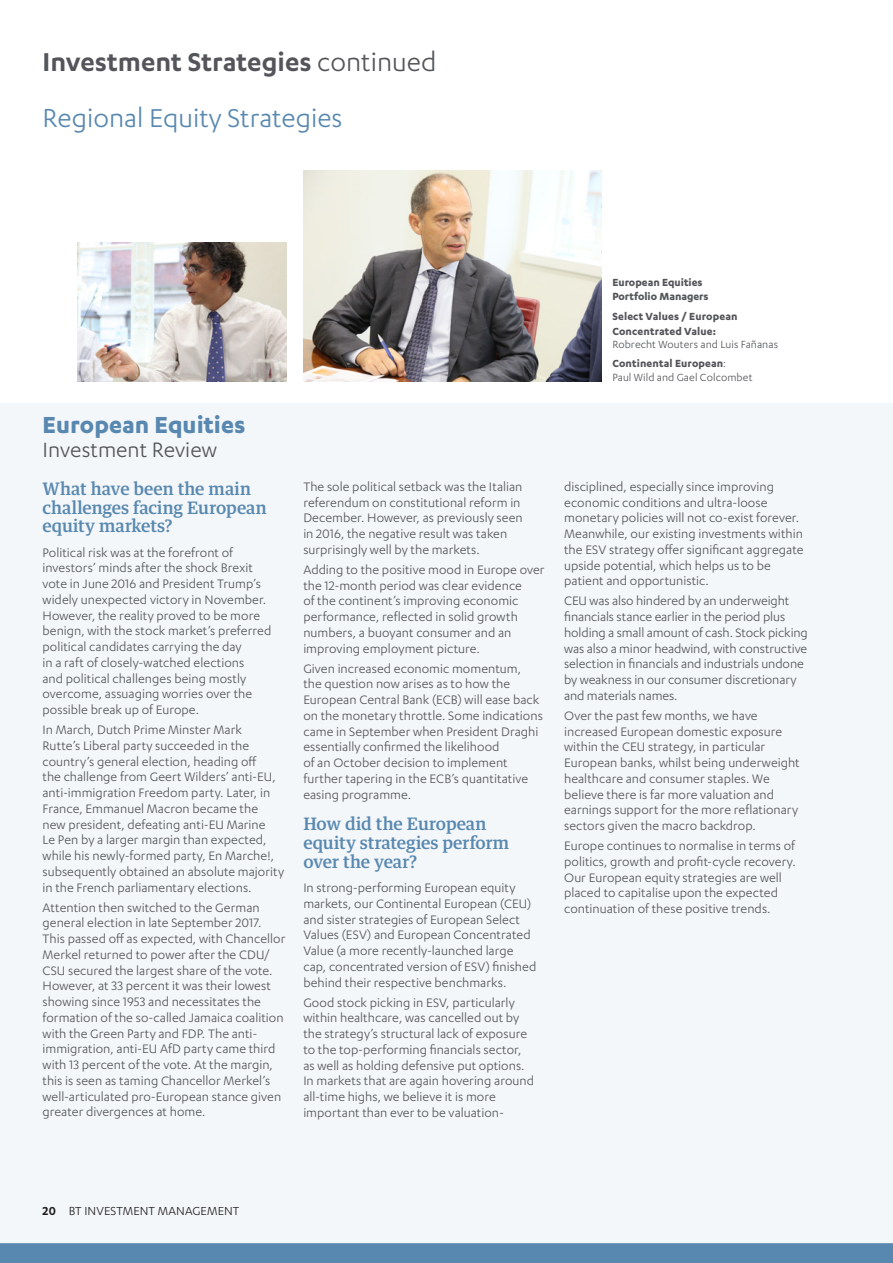
<style>
.page{position:relative;width:893px;height:1263px;background:#fff}
.page>*{position:absolute;margin:0;border:0;box-sizing:border-box;transform-origin:0 0}
.t1{font:600 30px "Karbon";color:#54555a}
.t2{font:30px "Karbon";color:#5888b0}
.t3{font:700 27px "Karbon";color:#5888b0}
.t4{font:24px "Karbon";color:#54555a}
.Question{font:500 17.25px/18.8px "Guardian Text Egyp";letter-spacing:-.005em;color:#5888b0}
.BTIM_Body_Copy{font:14.25px/15.8px "Karbon";color:#54555a}
.t5{font:13.5px "Karbon";letter-spacing:.01em;color:#231f20}
.List_Paragraph{font:700 12px/14.4px "Karbon";letter-spacing:.01em;color:#54555a}
.List_Paragraph-2{font:12px "Karbon";letter-spacing:.01em;color:#54555a}
.s1{font-weight:400}
.s2{font-weight:600}
</style>
<div class="page">
<div style="left:0;top:404px;width:893px;height:859px;background:#f4f7f9"></div>
<img style="left:303px;top:170px;width:298px;height:212px">
<img style="left:78px;top:242px;width:208px;height:140px">
<div style="left:0;top:1243px;width:893px;height:20px;background:#5888b0"></div>
<p class="t1" style="left:43px;top:45px;width:396px">Investment Strategies <span class="s1">continued</span></p>
<p class="t2" style="left:43px;top:101px;width:302px">Regional Equity Strategies</p>
<p class="t3" style="left:43px;top:409px;width:204px">European Equities</p>
<p class="t4" style="left:43px;top:436px;width:176px">Investment Review</p>
<p class="Question" style="left:43px;top:477px;width:226px">What have been the main challenges facing European equity markets?</p>
<p class="BTIM_Body_Copy" style="left:43px;top:544px;width:230px">Political risk was at the forefront of investors’ minds after the shock Brexit vote in June 2016 and President Trump’s widely unexpected victory in November.<br>However, the reality proved to be more benign, with the stock market’s preferred political candidates carrying the day<br>in a raft of closely-watched elections<br>and political challenges being mostly overcome, assuaging worries over the possible break up of Europe.</p>
<p class="BTIM_Body_Copy" style="left:43px;top:721px;width:243px">In March, Dutch Prime Minster Mark<br>Rutte’s Liberal party succeeded in the country’s general election, heading off<br>the challenge from Geert Wilders’ anti-EU, anti-immigration Freedom party. Later, in France, Emmanuel Macron became the new president, defeating anti-EU Marine<br>Le Pen by a larger margin than expected, while his newly-formed party, En Marche!, subsequently obtained an absolute majority in the French parliamentary elections.</p>
<p class="BTIM_Body_Copy" style="left:43px;top:899px;width:244px">Attention then switched to the German general election in late September 2017.<br>This passed off as expected, with Chancellor Merkel returned to power after the CDU/ CSU secured the largest share of the vote.<br>However, at 33 percent it was their lowest showing since 1953 and necessitates the formation of the so-called Jamaica coalition with the Green Party and FDP. The anti&shy;immigration, anti-EU AfD party came third with 13 percent of the vote. At the margin, this is seen as taming Chancellor Merkel’s well-articulated pro-European stance given greater divergences at home.</p>
<p class="BTIM_Body_Copy" style="left:303px;top:478px;width:221px">The sole political setback was the Italian referendum on constitutional reform in December. However, as previously seen in 2016, the negative result was taken surprisingly well by the markets.</p>
<p class="BTIM_Body_Copy" style="left:303px;top:561px;width:243px">Adding to the positive mood in Europe over the 12-month period was clear evidence<br>of the continent’s improving economic performance, reflected in solid growth numbers, a buoyant consumer and an improving employment picture.</p>
<p class="BTIM_Body_Copy" style="left:303px;top:660px;width:241px">Given increased economic momentum, the question now arises as to how the European Central Bank (ECB) will ease back on the monetary throttle. Some indications came in September when President Draghi essentially confirmed the likelihood<br>of an October decision to implement further tapering in the ECB’s quantitative easing programme.</p>
<p class="Question" style="left:303px;top:813px;width:207px">How did the European equity strategies perform over the year?</p>
<p class="BTIM_Body_Copy" style="left:303px;top:879px;width:235px">In strong-performing European equity markets, our Continental European (CEU) and sister strategies of European Select Values (ESV) and European Concentrated Value (a more recently-launched large cap, concentrated version of ESV) finished behind their respective benchmarks.</p>
<p class="BTIM_Body_Copy" style="left:303px;top:994px;width:232px">Good stock picking in ESV, particularly within healthcare, was cancelled out by the strategy’s structural lack of exposure to the top-performing financials sector, as well as holding defensive put options.<br>In markets that are again hovering around all-time highs, we believe it is more important than ever to be valuation-</p>
<p class="List_Paragraph" style="left:612px;top:275px;width:98px">European Equities<br>Portfolio Managers</p>
<p class="List_Paragraph" style="left:612px;top:308px;width:127px;line-height:15px">Select Values / European<br>Concentrated Value:</p>
<p class="List_Paragraph-2" style="left:612px;top:338px;width:167px">Robrecht Wouters and Luis Fañanas</p>
<p class="List_Paragraph" style="left:612px;top:356px;width:115px">Continental European<span class="s1">:</span></p>
<p class="List_Paragraph-2" style="left:612px;top:370px;width:142px">Paul Wild and Gael Colcombet</p>
<p class="BTIM_Body_Copy" style="left:564px;top:478px;width:241px">disciplined, especially since improving economic conditions and ultra-loose monetary policies will not co-exist forever.<br>Meanwhile, our existing investments within the ESV strategy offer significant aggregate upside potential, which helps us to be patient and opportunistic.</p>
<p class="BTIM_Body_Copy" style="left:564px;top:593px;width:245px">CEU was also hindered by an underweight financials stance earlier in the period plus holding a small amount of cash. Stock picking was also a minor headwind, with constructive selection in financials and industrials undone by weakness in our consumer discretionary and materials names.</p>
<p class="BTIM_Body_Copy" style="left:564px;top:707px;width:237px">Over the past few months, we have increased European domestic exposure within the CEU strategy, in particular European banks, whilst being underweight healthcare and consumer staples. We believe there is far more valuation and earnings support for the more reflationary sectors given the macro backdrop.</p>
<p class="BTIM_Body_Copy" style="left:564px;top:838px;width:233px">Europe continues to normalise in terms of politics, growth and profit-cycle recovery.<br>Our European equity strategies are well placed to capitalise upon the expected continuation of these positive trends.</p>
<p class="t5" style="left:43px;top:1203px;width:198px"><span class="s2">20</span> BT INVESTMENT MANAGEMENT</p>
</div>
